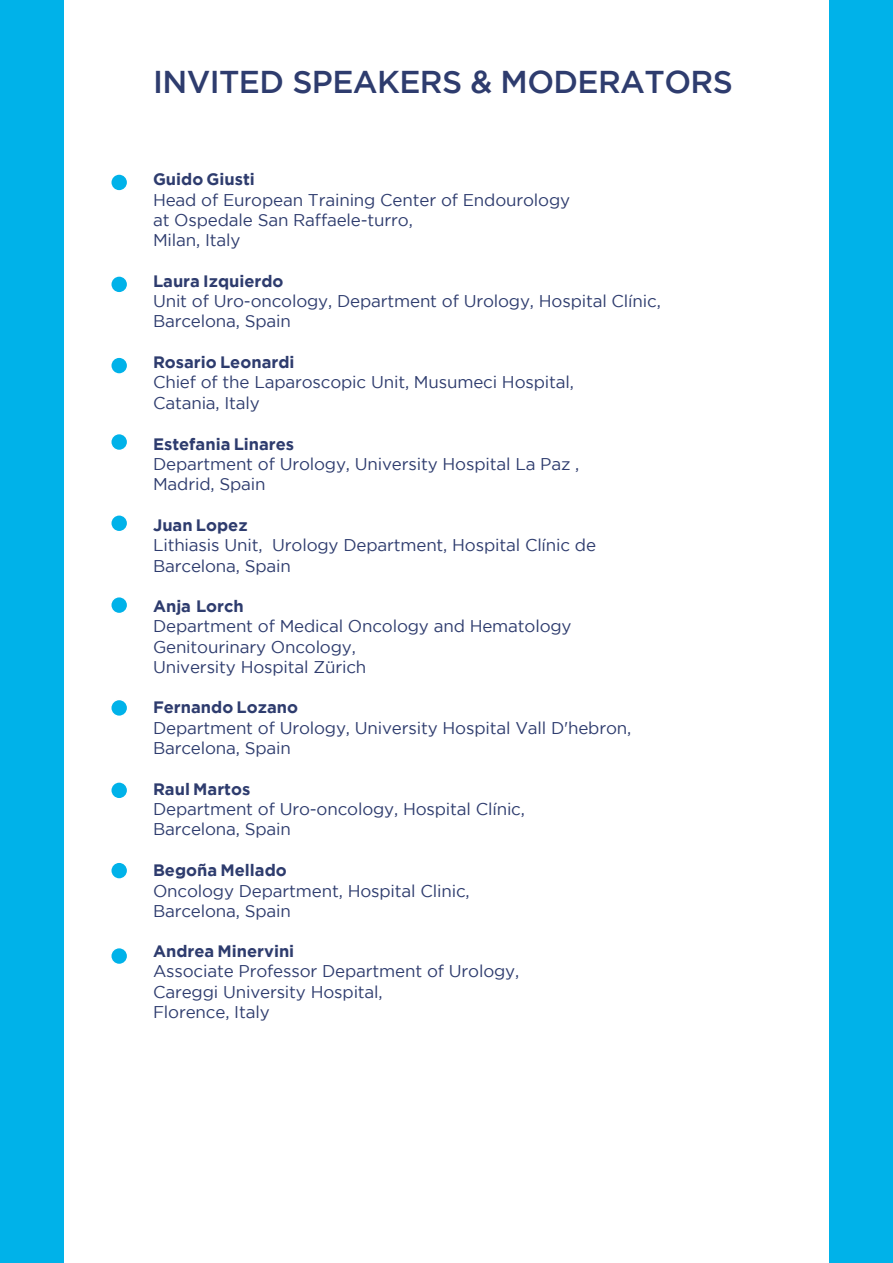
<style>
.page{position:relative;width:893px;height:1263px;background:#fff}
.page>*{position:absolute;margin:0;border:0;box-sizing:border-box;transform-origin:0 0}
.t1{font:500 31.5px "Gotham";letter-spacing:-.02em;color:#2e3c6e}
.t2{font:16.95px/20.4px "Gotham";letter-spacing:-.01em;color:#2e3c6e}
.t3{font:700 16.5px "Gotham";color:#2e3c6e}
</style>
<div class="page">
<div style="left:0;top:0;width:64px;height:1263px;background:#00b2e9"></div>
<div style="left:829px;top:0;width:64px;height:1263px;background:#00b2e9"></div>
<div style="left:111px;top:174px;width:17px;height:17px;background:#00b2e9;border-radius:50%"></div>
<div style="left:110px;top:173px;width:18px;height:19px;border:2px solid #fff;border-radius:50%"></div>
<div style="left:111px;top:276px;width:17px;height:17px;background:#00b2e9;border-radius:50%"></div>
<div style="left:110px;top:275px;width:18px;height:19px;border:2px solid #fff;border-radius:50%"></div>
<div style="left:111px;top:357px;width:17px;height:17px;background:#00b2e9;border-radius:50%"></div>
<div style="left:110px;top:356px;width:18px;height:19px;border:2px solid #fff;border-radius:50%"></div>
<div style="left:111px;top:433px;width:17px;height:17px;background:#00b2e9;border-radius:50%"></div>
<div style="left:110px;top:433px;width:18px;height:18px;border:2px solid #fff;border-radius:50%"></div>
<div style="left:111px;top:515px;width:17px;height:17px;background:#00b2e9;border-radius:50%"></div>
<div style="left:110px;top:514px;width:18px;height:18px;border:2px solid #fff;border-radius:50%"></div>
<div style="left:111px;top:597px;width:17px;height:17px;background:#00b2e9;border-radius:50%"></div>
<div style="left:110px;top:596px;width:18px;height:18px;border:2px solid #fff;border-radius:50%"></div>
<div style="left:111px;top:699px;width:17px;height:17px;background:#00b2e9;border-radius:50%"></div>
<div style="left:110px;top:699px;width:18px;height:18px;border:2px solid #fff;border-radius:50%"></div>
<div style="left:111px;top:782px;width:17px;height:17px;background:#00b2e9;border-radius:50%"></div>
<div style="left:110px;top:781px;width:18px;height:19px;border:2px solid #fff;border-radius:50%"></div>
<div style="left:111px;top:862px;width:17px;height:17px;background:#00b2e9;border-radius:50%"></div>
<div style="left:110px;top:861px;width:18px;height:19px;border:2px solid #fff;border-radius:50%"></div>
<div style="left:111px;top:947px;width:17px;height:17px;background:#00b2e9;border-radius:50%"></div>
<div style="left:110px;top:947px;width:18px;height:18px;border:2px solid #fff;border-radius:50%"></div>
<h1 class="t1" style="left:153px;top:64px;width:581px">INVITED SPEAKERS &amp; MODERATORS</h1>
<p class="t3" style="left:153px;top:170px;width:103px">Guido Giusti</p>
<p class="t2" style="left:153px;top:189px;width:419px">Head of European Training Center of Endourology at Ospedale San Raffaele-turro,<br>Milan, Italy</p>
<p class="t3" style="left:153px;top:271px;width:132px">Laura Izquierdo</p>
<p class="t2" style="left:153px;top:290px;width:509px">Unit of Uro-oncology, Department of Urology, Hospital Clínic,<br>Barcelona, Spain</p>
<p class="t3" style="left:153px;top:353px;width:143px">Rosario Leonardi</p>
<p class="t2" style="left:153px;top:372px;width:422px">Chief of the Laparoscopic Unit, Musumeci Hospital,<br>Catania, Italy</p>
<p class="t3" style="left:153px;top:434px;width:143px">Estefania Linares</p>
<p class="t2" style="left:153px;top:453px;width:428px">Department of Urology, University Hospital La Paz ,<br>Madrid, Spain</p>
<p class="t3" style="left:153px;top:516px;width:96px">Juan Lopez</p>
<p class="t2" style="left:153px;top:535px;width:445px">Lithiasis Unit, Urology Department, Hospital Clínic de<br>Barcelona, Spain</p>
<p class="t3" style="left:153px;top:596px;width:92px">Anja Lorch</p>
<p class="t2" style="left:153px;top:616px;width:420px">Department of Medical Oncology and Hematology<br>Genitourinary Oncology,<br>University Hospital Zürich</p>
<p class="t3" style="left:153px;top:698px;width:147px">Fernando Lozano</p>
<p class="t2" style="left:153px;top:717px;width:480px">Department of Urology, University Hospital Vall D'hebron,<br>Barcelona, Spain</p>
<p class="t3" style="left:153px;top:779px;width:99px">Raul Martos</p>
<p class="t2" style="left:153px;top:799px;width:373px">Department of Uro-oncology, Hospital Clínic,<br>Barcelona, Spain</p>
<p class="t3" style="left:153px;top:861px;width:135px">Begoña Mellado</p>
<p class="t2" style="left:153px;top:880px;width:318px">Oncology Department, Hospital Clinic,<br>Barcelona, Spain</p>
<p class="t3" style="left:153px;top:942px;width:143px">Andrea Minervini</p>
<p class="t2" style="left:153px;top:961px;width:368px">Associate Professor Department of Urology,<br>Careggi University Hospital,<br>Florence, Italy</p>
</div>
